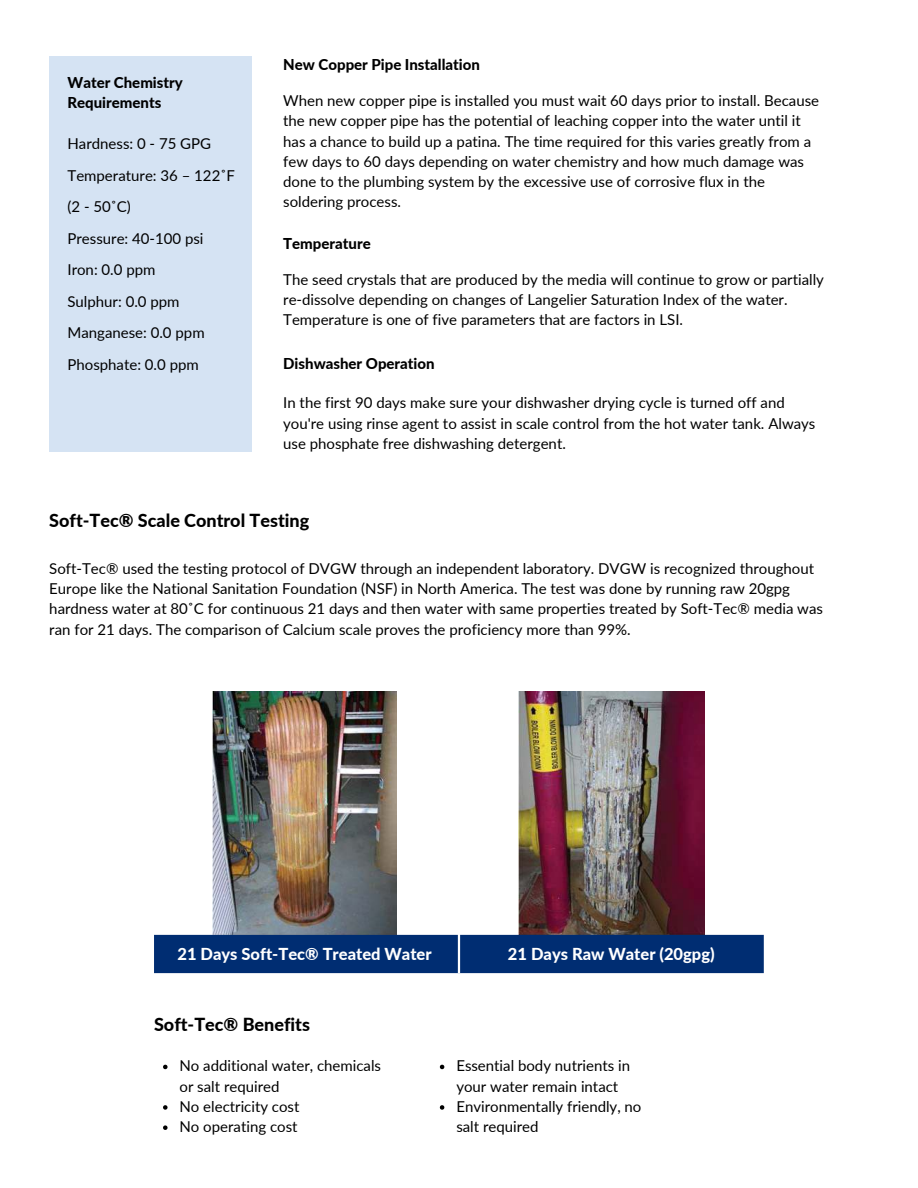
<style>
.page{position:relative;width:918px;height:1188px;background:#fff}
.page>*{position:absolute;margin:0;border:0;box-sizing:border-box;transform-origin:0 0}
.t1{font:800 18px "Lato";color:#000}
.t2{font:800 16.5px "Lato";color:#fff}
.t3{font:15px/20.2px "Lato";color:#000}
.t4{font:800 15px/20.2px "Lato";color:#000}
</style>
<div class="page">
<div style="left:49px;top:56px;width:203px;height:396px;background:#d5e3f3"></div>
<img style="left:519px;top:691px;width:185px;height:244px">
<img style="left:212px;top:691px;width:185px;height:244px">
<div style="left:154px;top:935px;width:610px;height:38px;background:#002d72"></div>
<hr style="left:458px;top:931px;width:2px;height:42px;background:#fff">
<svg style="left:163px;top:1065px;width:5px;height:4px"></svg>
<svg style="left:163px;top:1105px;width:5px;height:5px"></svg>
<svg style="left:163px;top:1125px;width:5px;height:5px"></svg>
<svg style="left:440px;top:1065px;width:4px;height:4px"></svg>
<svg style="left:440px;top:1105px;width:4px;height:5px"></svg>
<p class="t4" style="left:67px;top:71px;width:117px">Water Chemistry<br>Requirements</p>
<p class="t3" style="left:67px;top:128px;width:169px;line-height:31.5px">Hardness: 0 - 75 GPG<br>Temperature: 36 – 122˚F (2 - 50˚C)<br>Pressure: 40-100 psi<br>Iron: 0.0 ppm<br>Sulphur: 0.0 ppm<br>Manganese: 0.0 ppm<br>Phosphate: 0.0 ppm</p>
<p class="t4" style="left:283px;top:54px;width:198px">New Copper Pipe Installation</p>
<p class="t3" style="left:283px;top:90px;width:537px">When new copper pipe is installed you must wait 60 days prior to install. Because the new copper pipe has the potential of leaching copper into the water until it has a chance to build up a patina. The time required for this varies greatly from a few days to 60 days depending on water chemistry and how much damage was done to the plumbing system by the excessive use of corrosive flux in the soldering process.</p>
<p class="t4" style="left:283px;top:233px;width:89px">Temperature</p>
<p class="t3" style="left:283px;top:268px;width:542px">The seed crystals that are produced by the media will continue to grow or partially re-dissolve depending on changes of Langelier Saturation Index of the water.<br>Temperature is one of five parameters that are factors in LSI.</p>
<p class="t4" style="left:283px;top:353px;width:153px">Dishwasher Operation</p>
<p class="t3" style="left:283px;top:392px;width:534px">In the first 90 days make sure your dishwasher drying cycle is turned off and you're using rinse agent to assist in scale control from the hot water tank. Always use phosphate free dishwashing detergent.</p>
<p class="t1" style="left:49px;top:507px;width:261px">Soft-Tec® Scale Control Testing</p>
<p class="t3" style="left:49px;top:558px;width:775px">Soft-Tec® used the testing protocol of DVGW through an independent laboratory. DVGW is recognized throughout Europe like the National Sanitation Foundation (NSF) in North America. The test was done by running raw 20gpg hardness water at 80˚C for continuous 21 days and then water with same properties treated by Soft-Tec® media was ran for 21 days. The comparison of Calcium scale proves the proficiency more than 99%.</p>
<p class="t2" style="left:177px;top:941px;width:256px">21 Days Soft-Tec® Treated Water</p>
<p class="t2" style="left:508px;top:941px;width:208px">21 Days Raw Water (20gpg)</p>
<p class="t1" style="left:154px;top:1011px;width:158px">Soft-Tec® Benefits</p>
<p class="t3" style="left:180px;top:1055px;width:203px">No additional water, chemicals or salt required<br>No electricity cost<br>No operating cost</p>
<p class="t3" style="left:456px;top:1055px;width:187px">Essential body nutrients in your water remain intact<br>Environmentally friendly, no salt required</p>
</div>
